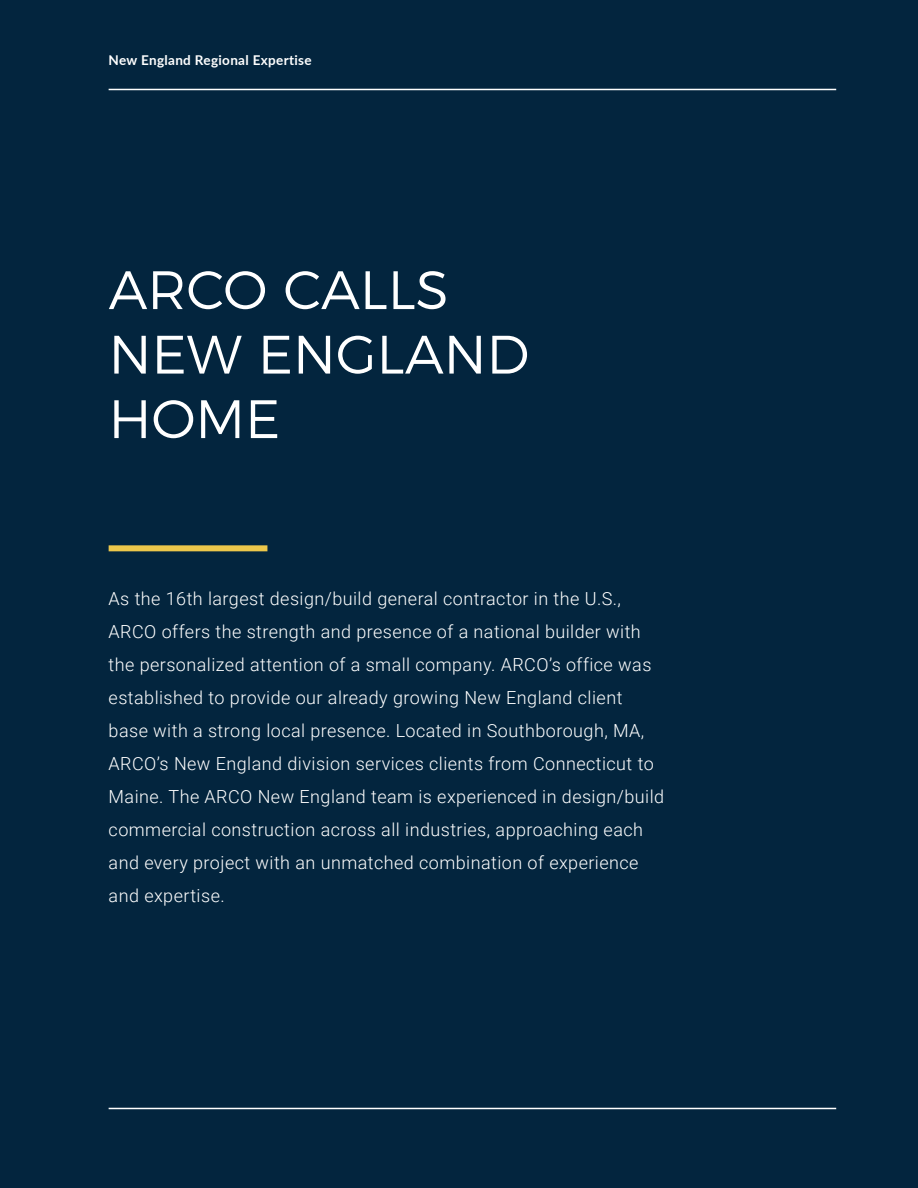
<style>
.page{position:relative;width:918px;height:1188px;background:#03253e}
.page>*{position:absolute;margin:0;border:0;box-sizing:border-box;transform-origin:0 0}
.t1{font:300 54px/64.5px "Montserrat";color:#fff}
.t2{font:300 18px/33px "Roboto";letter-spacing:.025em;color:#fff}
.t3{font:700 13.5px "Lato";letter-spacing:.025em;color:#fff}
</style>
<div class="page">
<div style="left:109px;top:545px;width:158px;height:6px;background:#ecc74b"></div>
<hr style="left:109px;top:89px;width:727px;height:1px;background:#fff">
<hr style="left:109px;top:1108px;width:727px;height:1px;background:#fff">
<p class="t3" style="left:109px;top:50px;width:205px">New England Regional Expertise</p>
<h1 class="t1" style="left:109px;top:253px;width:422px">ARCO CALLS<br>NEW ENGLAND<br>HOME</h1>
<p class="t2" style="left:109px;top:582px;width:557px">As the 16th largest design/build general contractor in the U.S., ARCO offers the strength and presence of a national builder with the personalized attention of a small company. ARCO’s office was established to provide our already growing New England client base with a strong local presence. Located in Southborough, MA, ARCO’s New England division services clients from Connecticut to Maine. The ARCO New England team is experienced in design/build commercial construction across all industries, approaching each and every project with an unmatched combination of experience and expertise.</p>
</div>
